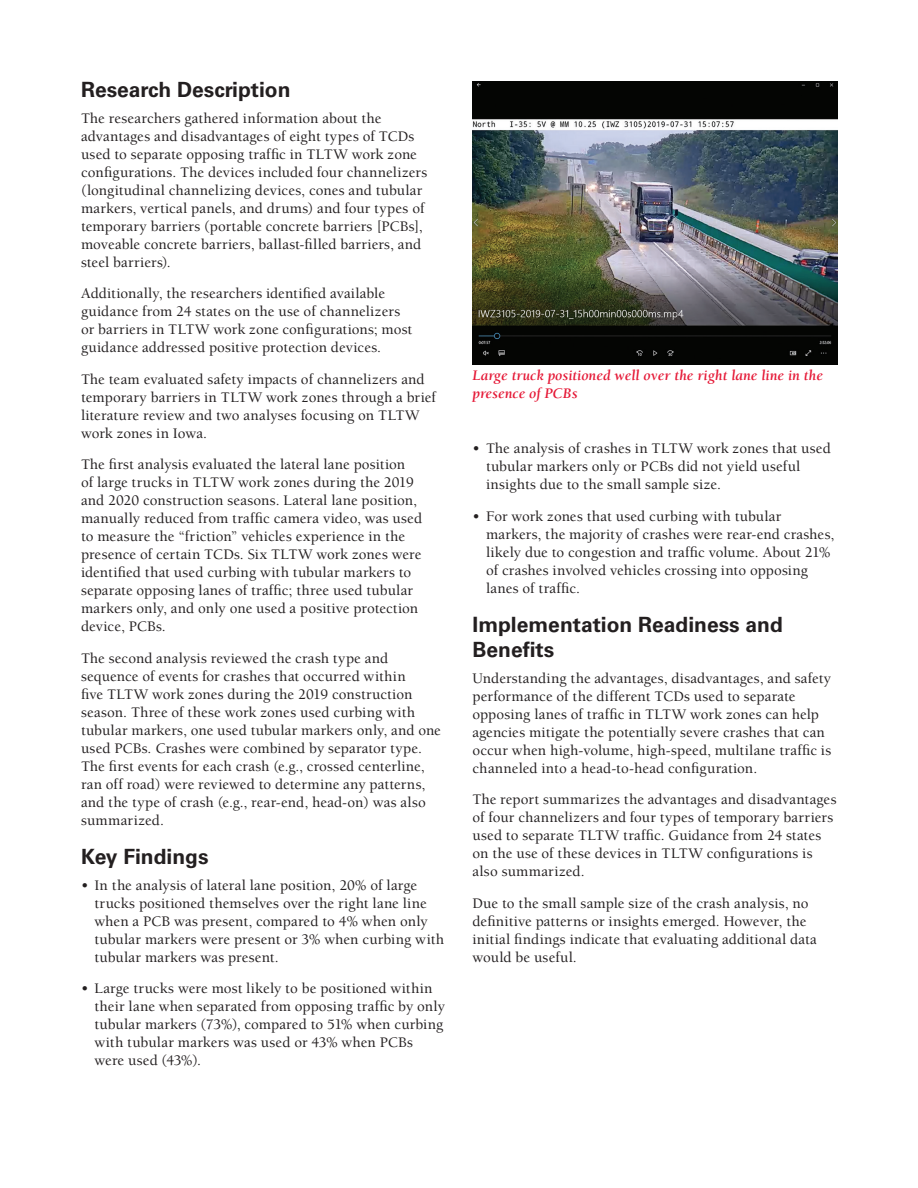
<style>
.page{position:relative;width:918px;height:1188px;background:#fff}
.page>*{position:absolute;margin:0;border:0;box-sizing:border-box;transform-origin:0 0}
.head_1{font:700 21px/25.2px "Univers";color:#231f20}
.Body_text{font:500 15px/18px "Berkeley Std";letter-spacing:.01em;color:#231f20}
.t1{font:italic 700 15px/18px "Berkeley";color:#e51836}
</style>
<div class="page">
<img style="left:472px;top:81px;width:365px;height:283px">
<h1 class="head_1" style="left:81px;top:77px;width:211px">Research Description</h1>
<p class="Body_text" style="left:81px;top:109px;width:348px">The researchers gathered information about the advantages and disadvantages of eight types of TCDs used to separate opposing traffic in TLTW work zone configurations. The devices included four channelizers (longitudinal channelizing devices, cones and tubular markers, vertical panels, and drums) and four types of temporary barriers (portable concrete barriers [PCBs], moveable concrete barriers, ballast-filled barriers, and steel barriers).</p>
<p class="Body_text" style="left:81px;top:285px;width:333px">Additionally, the researchers identified available guidance from 24 states on the use of channelizers or barriers in TLTW work zone configurations; most guidance addressed positive protection devices.</p>
<p class="Body_text" style="left:81px;top:370px;width:357px">The team evaluated safety impacts of channelizers and temporary barriers in TLTW work zones through a brief literature review and two analyses focusing on TLTW work zones in Iowa.</p>
<p class="Body_text" style="left:81px;top:456px;width:343px">The first analysis evaluated the lateral lane position<br>of large trucks in TLTW work zones during the 2019 and 2020 construction seasons. Lateral lane position, manually reduced from traffic camera video, was used to measure the “friction” vehicles experience in the presence of certain TCDs. Six TLTW work zones were identified that used curbing with tubular markers to separate opposing lanes of traffic; three used tubular markers only, and only one used a positive protection device, PCBs.</p>
<p class="Body_text" style="left:81px;top:649px;width:361px">The second analysis reviewed the crash type and sequence of events for crashes that occurred within<br>five TLTW work zones during the 2019 construction season. Three of these work zones used curbing with tubular markers, one used tubular markers only, and one used PCBs. Crashes were combined by separator type.<br>The first events for each crash (e.g., crossed centerline, ran off road) were reviewed to determine any patterns, and the type of crash (e.g., rear-end, head-on) was also summarized.</p>
<h1 class="head_1" style="left:81px;top:844px;width:129px">Key Findings</h1>
<p class="Body_text" style="left:94px;top:876px;width:351px;text-indent:-14px">• In the analysis of lateral lane position, 20% of large trucks positioned themselves over the right lane line when a PCB was present, compared to 4% when only tubular markers were present or 3% when curbing with tubular markers was present.</p>
<p class="Body_text" style="left:94px;top:980px;width:352px;text-indent:-14px">• Large trucks were most likely to be positioned within their lane when separated from opposing traffic by only tubular markers (73%), compared to 51% when curbing with tubular markers was used or 43% when PCBs were used (43%).</p>
<p class="t1" style="left:472px;top:367px;width:352px">Large truck positioned well over the right lane line in the presence of PCBs</p>
<p class="Body_text" style="left:486px;top:440px;width:346px;text-indent:-14px">• The analysis of crashes in TLTW work zones that used tubular markers only or PCBs did not yield useful insights due to the small sample size.</p>
<p class="Body_text" style="left:486px;top:507px;width:350px;text-indent:-14px">• For work zones that used curbing with tubular markers, the majority of crashes were rear-end crashes, likely due to congestion and traffic volume. About 21% of crashes involved vehicles crossing into opposing lanes of traffic.</p>
<h1 class="head_1" style="left:472px;top:612px;width:312px">Implementation Readiness and<br>Benefits</h1>
<p class="Body_text" style="left:472px;top:669px;width:360px">Understanding the advantages, disadvantages, and safety performance of the different TCDs used to separate opposing lanes of traffic in TLTW work zones can help agencies mitigate the potentially severe crashes that can occur when high-volume, high-speed, multilane traffic is channeled into a head-to-head configuration.</p>
<p class="Body_text" style="left:472px;top:791px;width:366px">The report summarizes the advantages and disadvantages of four channelizers and four types of temporary barriers used to separate TLTW traffic. Guidance from 24 states on the use of these devices in TLTW configurations is also summarized.</p>
<p class="Body_text" style="left:472px;top:894px;width:346px">Due to the small sample size of the crash analysis, no definitive patterns or insights emerged. However, the initial findings indicate that evaluating additional data would be useful.</p>
</div>
